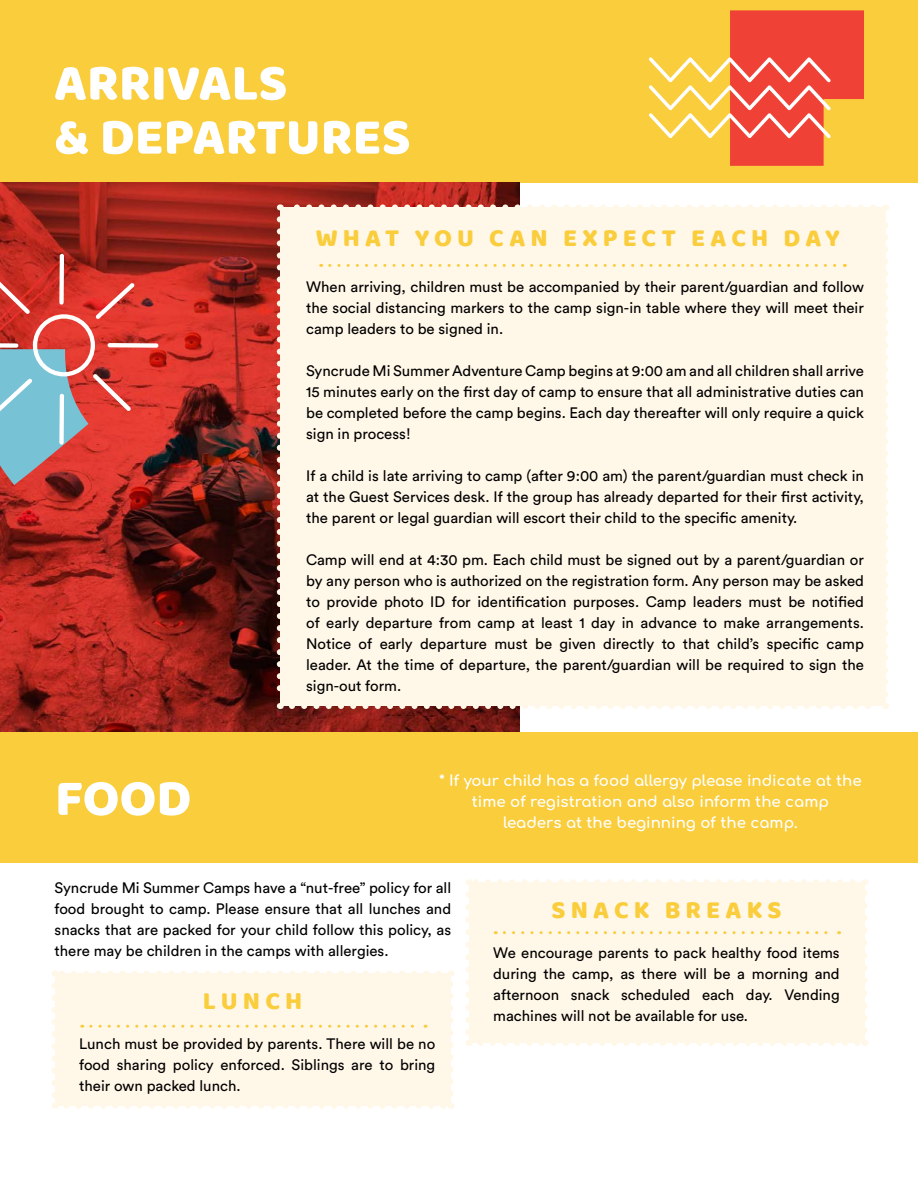
<style>
.page{position:relative;width:918px;height:1188px;background:#fff}
.page>*{position:absolute;margin:0;border:0;box-sizing:border-box;transform-origin:0 0}
.t1{font:52.5px/54px "Baloo";color:#fff}
.t2{font:25.5px "Baloo";letter-spacing:.2em;color:#facd3c}
.t3{font:15px/21px "Circular Std";color:#000;text-align:justify}
.t4{font:700 15px/21px "Comfortaa";color:#fff;text-align:center}
</style>
<div class="page">
<div style="left:0;top:0;width:918px;height:183px;background:#facd3c"></div>
<svg style="left:649px;top:10px;width:215px;height:156px"></svg>
<img style="left:0;top:183px;width:519px;height:549px">
<div style="left:59px;top:254px;width:5px;height:51px;background:#fff;border-radius:2px"></div>
<div style="left:108px;top:343px;width:50px;height:5px;background:#fff;border-radius:2px"></div>
<svg style="left:0;top:277px;width:135px;height:208px;background:#bf6b6b"></svg>
<div style="left:280px;top:207px;width:605px;height:499px;background:#fff7e8"></div>
<svg style="left:292px;top:706px;width:579px;height:3px"></svg>
<svg style="left:277px;top:219px;width:6px;height:490px"></svg>
<svg style="left:882px;top:204px;width:6px;height:490px"></svg>
<svg style="left:280px;top:204px;width:593px;height:3px"></svg>
<svg style="left:330px;top:264px;width:515px;height:3px"></svg>
<div style="left:55px;top:974px;width:396px;height:132px;background:#fff7e8"></div>
<svg style="left:67px;top:1106px;width:378px;height:3px"></svg>
<svg style="left:52px;top:986px;width:6px;height:123px"></svg>
<svg style="left:448px;top:971px;width:6px;height:123px"></svg>
<svg style="left:55px;top:971px;width:384px;height:3px"></svg>
<div style="left:0;top:732px;width:918px;height:131px;background:#facd3c"></div>
<svg style="left:91px;top:1025px;width:335px;height:3px"></svg>
<div style="left:469px;top:882px;width:396px;height:161px;background:#fff7e8"></div>
<svg style="left:481px;top:1043px;width:378px;height:3px"></svg>
<svg style="left:466px;top:895px;width:6px;height:151px"></svg>
<svg style="left:862px;top:879px;width:6px;height:152px"></svg>
<svg style="left:469px;top:879px;width:384px;height:3px"></svg>
<svg style="left:504px;top:931px;width:336px;height:3px"></svg>
<h1 class="t1" style="left:54px;top:54px;width:358px">ARRIVALS<br>&amp; DEPARTURES</h1>
<h2 class="t2" style="left:316px;top:223px;width:526px">WHAT YOU CAN EXPECT EACH DAY</h2>
<h1 class="t1" style="left:55px;top:770px;width:138px">FOOD</h1>
<p class="t3" style="left:306px;top:276px;width:559px">When arriving, children must be accompanied by their parent/guardian and follow the social distancing markers to the camp sign-in table where they will meet their camp leaders to be signed in.</p>
<p class="t3" style="left:306px;top:360px;width:559px">Syncrude Mi Summer Adventure Camp begins at 9:00 am and all children shall arrive 15 minutes early on the first day of camp to ensure that all administrative duties can be completed before the camp begins. Each day thereafter will only require a quick sign in process!</p>
<p class="t3" style="left:306px;top:465px;width:559px">If a child is late arriving to camp (after 9:00 am) the parent/guardian must check in at the Guest Services desk. If the group has already departed for their first activity, the parent or legal guardian will escort their child to the specific amenity.</p>
<p class="t3" style="left:306px;top:549px;width:559px">Camp will end at 4:30 pm. Each child must be signed out by a parent/guardian or by any person who is authorized on the registration form. Any person may be asked to provide photo ID for identification purposes. Camp leaders must be notified of early departure from camp at least 1 day in advance to make arrangements.<br>Notice of early departure must be given directly to that child’s specific camp leader. At the time of departure, the parent/guardian will be required to sign the sign-out form.</p>
<p class="t4" style="left:439px;top:768px;width:424px">* If your child has a food allergy please indicate at the time of registration and also inform the camp<br>leaders at the beginning of the camp.</p>
<p class="t3" style="left:55px;top:877px;width:398px">Syncrude Mi Summer Camps have a “nut-free” policy for all food brought to camp. Please ensure that all lunches and snacks that are packed for your child follow this policy, as there may be children in the camps with allergies.</p>
<h2 class="t2" style="left:203px;top:985px;width:101px">LUNCH</h2>
<p class="t3" style="left:79px;top:1033px;width:358px">Lunch must be provided by parents. There will be no food sharing policy enforced. Siblings are to bring their own packed lunch.</p>
<h2 class="t2" style="left:552px;top:894px;width:231px">SNACK BREAKS</h2>
<p class="t3" style="left:493px;top:942px;width:348px">We encourage parents to pack healthy food items during the camp, as there will be a morning and afternoon snack scheduled each day. Vending machines will not be available for use.</p>
</div>
